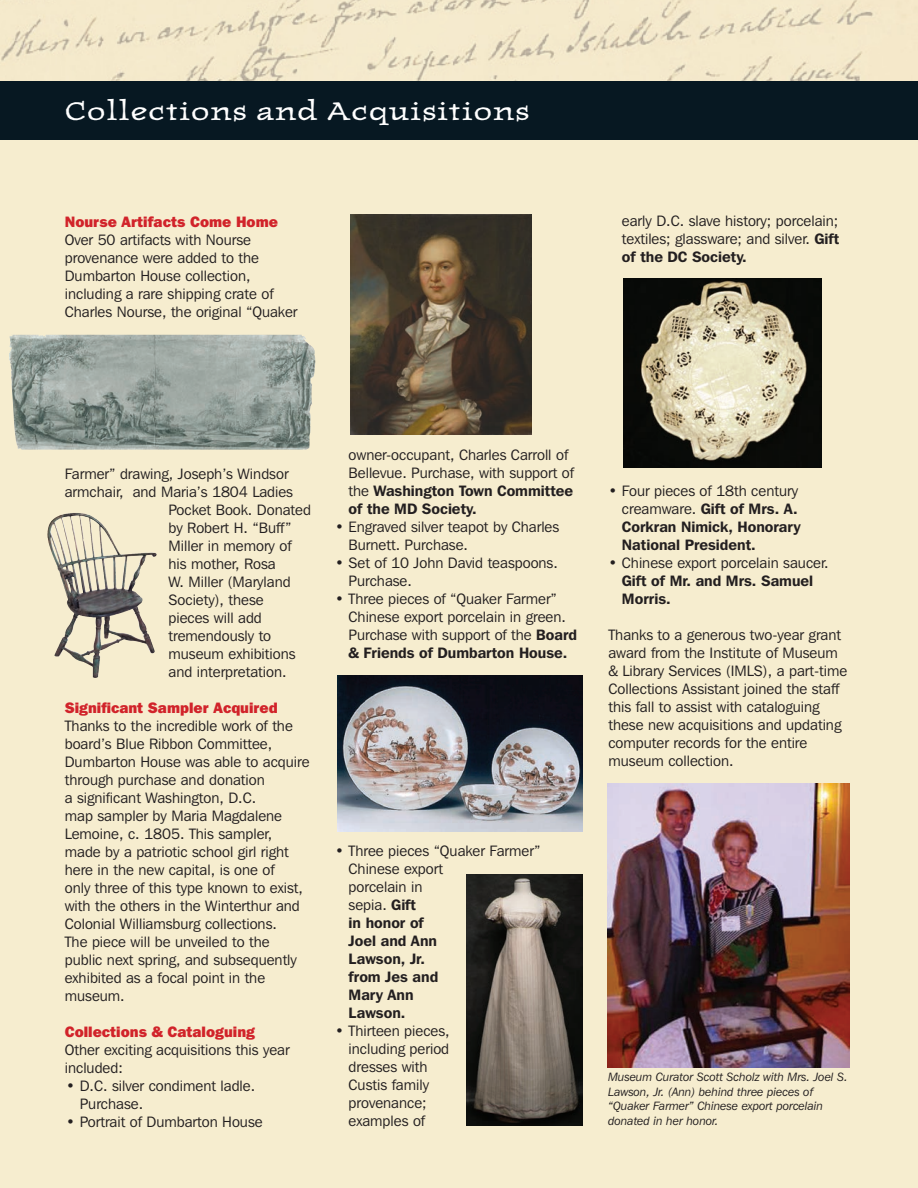
<style>
.page{position:relative;width:918px;height:1188px;background:#fff}
.page>*{position:absolute;margin:0;border:0;box-sizing:border-box;transform-origin:0 0}
.t1{font:30px "Journal Ultra";color:#fff}
.t2{font:15px/18px "Franklin Gothic IT Cby BT";color:#231f20}
.t3{font:600 15px/18px "Franklin Gothic IT Cby BT";color:#231f20}
.t4{font:800 15px "Franklin Gothic IT Cby BT";color:#d1232a}
.t5{font:italic 12px/14.4px "Franklin Gothic IT Cby BT";color:#231f20}
.s1{font-weight:600}
.s2{font-weight:400}
</style>
<div class="page">
<div style="left:0;top:140px;width:918px;height:1048px;background:#f6edcf"></div>
<img style="left:0;top:0;width:918px;height:81px">
<div style="left:0;top:81px;width:918px;height:59px;background:#071822"></div>
<img style="left:337px;top:675px;width:245px;height:156px">
<img style="left:623px;top:278px;width:198px;height:190px">
<img style="left:9px;top:335px;width:306px;height:115px">
<img style="left:350px;top:214px;width:182px;height:221px">
<img style="left:467px;top:874px;width:115px;height:252px">
<img style="left:55px;top:600px;width:19px;height:55px">
<img style="left:607px;top:783px;width:242px;height:285px">
<h1 class="t1" style="left:64px;top:98px;width:467px">Collections and Acquisitions</h1>
<p class="t4" style="left:65px;top:216px;width:215px">Nourse Artifacts Come Home</p>
<p class="t2" style="left:65px;top:231px;width:234px">Over 50 artifacts with Nourse provenance were added to the<br>Dumbarton House collection, including a rare shipping crate of<br>Charles Nourse, the original “Quaker</p>
<p class="t2" style="left:622px;top:213px;width:219px;text-align:justify">early D.C. slave history; porcelain; textiles; glassware; and silver. <span class="s1">Gift of the DC Society.</span></p>
<p class="t2" style="left:65px;top:465px;width:225px">Farmer” drawing, Joseph’s Windsor</p>
<p class="t2" style="left:65px;top:483px;width:230px">armchair, and Maria’s 1804 Ladies</p>
<p class="t2" style="left:169px;top:501px;width:144px">Pocket Book. Donated</p>
<p class="t2" style="left:169px;top:519px;width:124px">by Robert H. “Buff”</p>
<p class="t2" style="left:169px;top:537px;width:125px">Miller in memory of</p>
<p class="t2" style="left:169px;top:555px;width:109px">his mother, Rosa</p>
<p class="t2" style="left:169px;top:573px;width:124px">W. Miller (Maryland</p>
<p class="t2" style="left:169px;top:591px;width:97px">Society), these</p>
<p class="t2" style="left:169px;top:609px;width:95px">pieces will add</p>
<p class="t2" style="left:169px;top:627px;width:104px">tremendously to</p>
<p class="t2" style="left:169px;top:645px;width:129px">museum exhibitions</p>
<p class="t2" style="left:169px;top:663px;width:120px">and interpretation.</p>
<p class="t4" style="left:65px;top:702px;width:215px">Significant Sampler Acquired</p>
<p class="t2" style="left:65px;top:717px;width:246px">Thanks to the incredible work of the board’s Blue Ribbon Committee,<br>Dumbarton House was able to acquire through purchase and donation<br>a significant Washington, D.C.<br>map sampler by Maria Magdalene<br>Lemoine, c. 1805. This sampler, made by a patriotic school girl right here in the new capital, is one of<br>only three of this type known to exist, with the others in the Winterthur and<br>Colonial Williamsburg collections.<br>The piece will be unveiled to the public next spring, and subsequently exhibited as a focal point in the museum.</p>
<p class="t4" style="left:65px;top:1026px;width:192px">Collections &amp; Cataloguing</p>
<p class="t2" style="left:65px;top:1041px;width:226px">Other exciting acquisitions this year included:</p>
<p class="t2" style="left:80px;top:1077px;width:177px;text-indent:-14px">• D.C. silver condiment ladle.<br>Purchase.</p>
<p class="t2" style="left:66px;top:1113px;width:198px">• Portrait of Dumbarton House</p>
<p class="t2" style="left:349px;top:447px;width:227px">owner-occupant, Charles Carroll of<br>Bellevue. Purchase, with support of the <span class="s1">Washington Town Committee of the MD Society.</span></p>
<p class="t2" style="left:349px;top:519px;width:212px;text-indent:-13px">• Engraved silver teapot by Charles<br>Burnett. Purchase.</p>
<p class="t2" style="left:349px;top:555px;width:211px;text-indent:-13px">• Set of 10 John David teaspoons.<br>Purchase.</p>
<p class="t2" style="left:349px;top:591px;width:230px;text-indent:-13px">• Three pieces of “Quaker Farmer” Chinese export porcelain in green.<br>Purchase with support of the <span class="s1">Board &amp; Friends of Dumbarton House.</span></p>
<p class="t3" style="left:349px;top:843px;width:193px;text-indent:-13px"><span class="s2">• Three pieces “Quaker Farmer”<br>Chinese export<br>porcelain in<br>sepia.</span> Gift<br>in honor of<br>Joel and Ann<br>Lawson, Jr.<br>from Jes and<br>Mary Ann<br>Lawson.</p>
<p class="t2" style="left:349px;top:1023px;width:103px;text-indent:-13px">• Thirteen pieces, including period dresses with<br>Custis family provenance; examples of</p>
<p class="t3" style="left:622px;top:483px;width:180px;text-indent:-14px"><span class="s2">• Four pieces of 18th century creamware.</span> Gift of Mrs. A.<br>Corkran Nimick, Honorary<br>National President.</p>
<p class="t2" style="left:608px;top:555px;width:222px">• Chinese export porcelain saucer.</p>
<p class="t3" style="left:622px;top:573px;width:193px">Gift of Mr. and Mrs. Samuel<br>Morris.</p>
<p class="t2" style="left:608px;top:627px;width:240px">Thanks to a generous two-year grant award from the Institute of Museum &amp; Library Services (IMLS), a part-time Collections Assistant joined the staff this fall to assist with cataloguing these new acquisitions and updating computer records for the entire museum collection.</p>
<p class="t5" style="left:608px;top:1071px;width:241px">Museum Curator Scott Scholz with Mrs. Joel S.<br>Lawson, Jr. (Ann) behind three pieces of “Quaker Farmer” Chinese export porcelain donated in her honor.</p>
</div>
